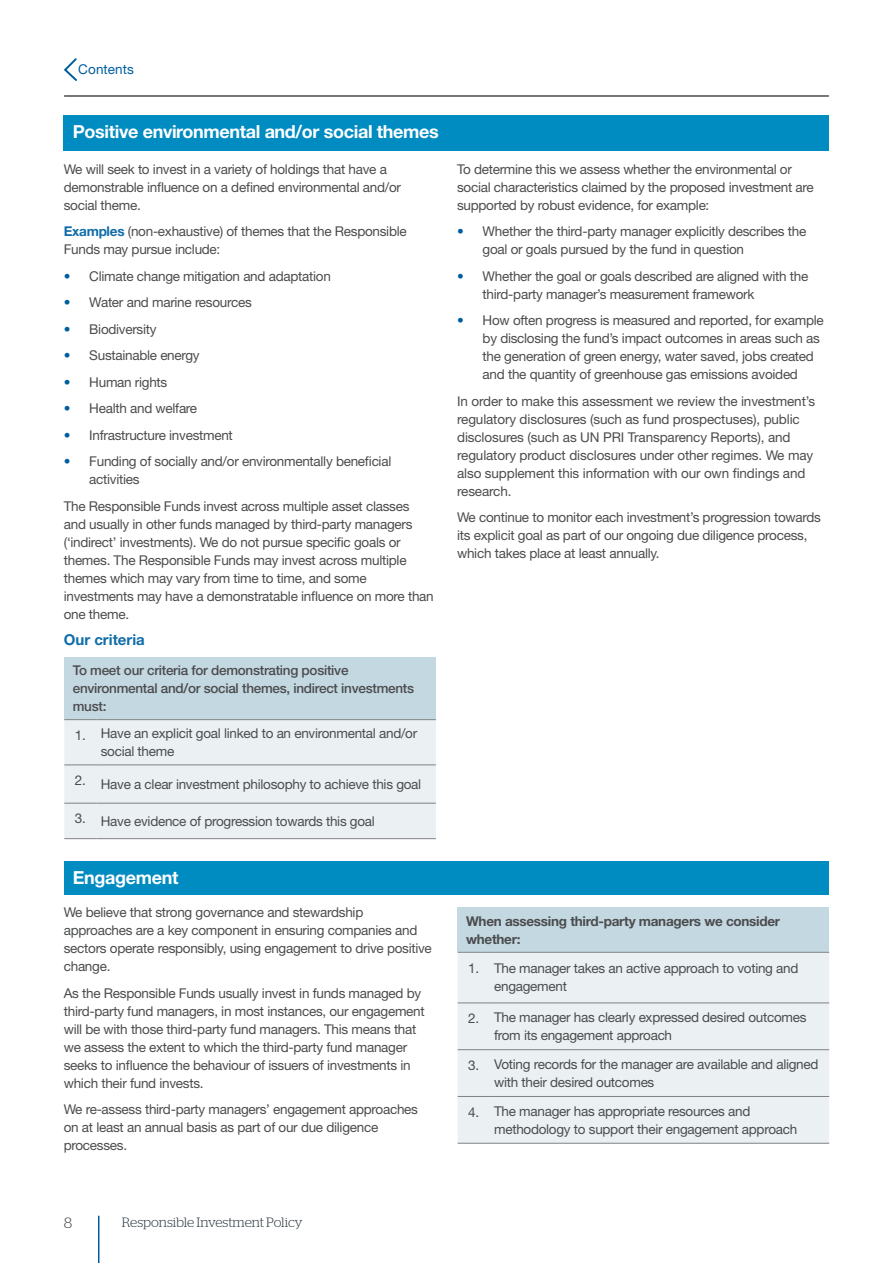
<style>
.page{position:relative;width:893px;height:1263px;background:#fff}
.page>*{position:absolute;margin:0;border:0;box-sizing:border-box;transform-origin:0 0}
.Bodycopy{font:700 18px "Helvetica Neue LT Pro";letter-spacing:-.02em;color:#fff}
.Sub_heading{font:700 15px "Helvetica Neue LT Pro";color:#106da9}
.t1{font:300 15px "Stag";color:#4b4c4d}
.Bodycopy-2{font:13.5px/18px "Helvetica Neue LT Pro";letter-spacing:-.02em;color:#4b4c4d}
.Bodycopy-3{font:500 13.5px/18px "Helvetica Neue LT Pro";letter-spacing:-.02em;color:#4b4c4d}
.Bodycopy-4{font:700 13.5px/18px "Helvetica Neue LT Pro";letter-spacing:-.02em;color:#4b4c4d}
.t2{font:300 13.5px "Stag";letter-spacing:-.005em;color:#2f3b41}
.t3{font:13.5px "Helvetica Neue LT Pro";letter-spacing:.01em;color:#005e9e}
.s1{font-weight:700;color:#106da9}
.s2{color:#005e9e}
</style>
<div class="page">
<hr style="left:98px;top:1216px;width:1px;height:47px;background:#005e9e">
<hr style="left:65px;top:95px;width:763px;height:2px;background:#4b4c4d">
<svg style="left:63px;top:58px;width:14px;height:23px"></svg>
<div style="left:64px;top:861px;width:765px;height:34px;background:#008bc1"></div>
<div style="left:458px;top:908px;width:371px;height:44px;background:#c4d8e2"></div>
<div style="left:458px;top:953px;width:371px;height:190px;background:#ebf0f2"></div>
<hr style="left:458px;top:952px;width:32px;height:1px;background:#808285">
<hr style="left:490px;top:952px;width:339px;height:1px;background:#808285">
<hr style="left:458px;top:1002px;width:32px;height:1px;background:#808285">
<hr style="left:490px;top:1002px;width:339px;height:1px;background:#808285">
<hr style="left:458px;top:1049px;width:32px;height:1px;background:#808285">
<hr style="left:490px;top:1049px;width:339px;height:1px;background:#808285">
<hr style="left:458px;top:1096px;width:32px;height:1px;background:#808285">
<hr style="left:490px;top:1096px;width:339px;height:1px;background:#808285">
<hr style="left:458px;top:1143px;width:32px;height:1px;background:#808285">
<hr style="left:490px;top:1143px;width:339px;height:1px;background:#808285">
<div style="left:64px;top:115px;width:765px;height:35px;background:#008bc1"></div>
<div style="left:64px;top:657px;width:372px;height:63px;background:#c4d8e2"></div>
<div style="left:64px;top:720px;width:372px;height:118px;background:#ebf0f2"></div>
<hr style="left:64px;top:719px;width:33px;height:1px;background:#808285">
<hr style="left:97px;top:719px;width:339px;height:1px;background:#808285">
<hr style="left:64px;top:764px;width:33px;height:1px;background:#808285">
<hr style="left:97px;top:764px;width:339px;height:1px;background:#808285">
<hr style="left:64px;top:803px;width:33px;height:1px;background:#808285">
<hr style="left:97px;top:803px;width:339px;height:1px;background:#808285">
<hr style="left:64px;top:838px;width:33px;height:1px;background:#808285">
<hr style="left:97px;top:838px;width:339px;height:1px;background:#808285">
<p class="t3" style="left:78px;top:61px;width:57px">Contents</p>
<p class="Bodycopy" style="left:73px;top:120px;width:367px">Positive environmental and/or social themes</p>
<p class="Bodycopy-2" style="left:64px;top:160px;width:339px">We will seek to invest in a variety of holdings that have a demonstrable influence on a defined environmental and/or social theme.</p>
<p class="Bodycopy-2" style="left:64px;top:222px;width:344px"><span class="s1">Examples</span> (non-exhaustive) of themes that the Responsible<br>Funds may pursue include:</p>
<p class="Bodycopy-2" style="left:64px;top:267px;width:269px"><span class="s2">•</span> Climate change mitigation and adaptation</p>
<p class="Bodycopy-2" style="left:64px;top:293px;width:190px"><span class="s2">•</span> Water and marine resources</p>
<p class="Bodycopy-2" style="left:64px;top:320px;width:94px"><span class="s2">•</span> Biodiversity</p>
<p class="Bodycopy-2" style="left:64px;top:346px;width:137px"><span class="s2">•</span> Sustainable energy</p>
<p class="Bodycopy-2" style="left:64px;top:373px;width:105px"><span class="s2">•</span> Human rights</p>
<p class="Bodycopy-2" style="left:64px;top:399px;width:135px"><span class="s2">•</span> Health and welfare</p>
<p class="Bodycopy-2" style="left:64px;top:426px;width:171px"><span class="s2">•</span> Infrastructure investment</p>
<p class="Bodycopy-2" style="left:89px;top:452px;width:304px;text-indent:-26px"><span class="s2">•</span> Funding of socially and/or environmentally beneficial activities</p>
<p class="Bodycopy-2" style="left:64px;top:497px;width:371px">The Responsible Funds invest across multiple asset classes and usually in other funds managed by third-party managers (‘indirect’ investments). We do not pursue specific goals or themes. The Responsible Funds may invest across multiple themes which may vary from time to time, and some investments may have a demonstratable influence on more than one theme.</p>
<p class="Sub_heading" style="left:64px;top:630px;width:83px">Our criteria</p>
<p class="Bodycopy-3" style="left:73px;top:661px;width:343px">To meet our criteria for demonstrating positive environmental and/or social themes, indirect investments must:</p>
<p class="Bodycopy-2" style="left:75px;top:726px;width:12px">1.</p>
<p class="Bodycopy-2" style="left:101px;top:724px;width:318px">Have an explicit goal linked to an environmental and/or social theme</p>
<p class="Bodycopy-2" style="left:75px;top:771px;width:12px">2.</p>
<p class="Bodycopy-2" style="left:101px;top:775px;width:322px">Have a clear investment philosophy to achieve this goal</p>
<p class="Bodycopy-2" style="left:75px;top:809px;width:12px">3.</p>
<p class="Bodycopy-2" style="left:101px;top:812px;width:276px">Have evidence of progression towards this goal</p>
<p class="Bodycopy" style="left:73px;top:866px;width:107px">Engagement</p>
<p class="Bodycopy-2" style="left:64px;top:903px;width:370px">We believe that strong governance and stewardship approaches are a key component in ensuring companies and sectors operate responsibly, using engagement to drive positive change.</p>
<p class="Bodycopy-2" style="left:64px;top:984px;width:362px">As the Responsible Funds usually invest in funds managed by third-party fund managers, in most instances, our engagement will be with those third-party fund managers. This means that we assess the extent to which the third-party fund manager seeks to influence the behaviour of issuers of investments in which their fund invests.</p>
<p class="Bodycopy-2" style="left:64px;top:1100px;width:356px">We re-assess third-party managers’ engagement approaches on at least an annual basis as part of our due diligence processes.</p>
<p class="Bodycopy-2" style="left:457px;top:160px;width:358px">To determine this we assess whether the environmental or social characteristics claimed by the proposed investment are supported by robust evidence, for example:</p>
<p class="Bodycopy-2" style="left:483px;top:222px;width:325px;text-indent:-26px"><span class="s2">•</span> Whether the third-party manager explicitly describes the goal or goals pursued by the fund in question</p>
<p class="Bodycopy-2" style="left:483px;top:267px;width:327px;text-indent:-26px"><span class="s2">•</span> Whether the goal or goals described are aligned with the third-party manager’s measurement framework</p>
<p class="Bodycopy-2" style="left:483px;top:311px;width:343px;text-indent:-26px"><span class="s2">•</span> How often progress is measured and reported, for example by disclosing the fund’s impact outcomes in areas such as the generation of green energy, water saved, jobs created and the quantity of greenhouse gas emissions avoided</p>
<p class="Bodycopy-2" style="left:457px;top:392px;width:360px">In order to make this assessment we review the investment’s regulatory disclosures (such as fund prospectuses), public disclosures (such as UN PRI Transparency Reports), and regulatory product disclosures under other regimes. We may also supplement this information with our own findings and research.</p>
<p class="Bodycopy-2" style="left:457px;top:508px;width:365px">We continue to monitor each investment’s progression towards its explicit goal as part of our ongoing due diligence process, which takes place at least annually.</p>
<p class="Bodycopy-4" style="left:466px;top:911px;width:316px">When assessing third-party managers we consider whether:</p>
<p class="Bodycopy-2" style="left:468px;top:958px;width:12px">1.</p>
<p class="Bodycopy-2" style="left:494px;top:959px;width:306px">The manager takes an active approach to voting and engagement</p>
<p class="Bodycopy-2" style="left:468px;top:1009px;width:12px">2.</p>
<p class="Bodycopy-2" style="left:494px;top:1008px;width:314px">The manager has clearly expressed desired outcomes from its engagement approach</p>
<p class="Bodycopy-2" style="left:468px;top:1056px;width:12px">3.</p>
<p class="Bodycopy-2" style="left:494px;top:1055px;width:326px">Voting records for the manager are available and aligned with their desired outcomes</p>
<p class="Bodycopy-2" style="left:468px;top:1102px;width:12px">4.</p>
<p class="Bodycopy-2" style="left:494px;top:1101px;width:305px">The manager has appropriate resources and methodology to support their engagement approach</p>
<p class="t1" style="left:64px;top:1214px;width:10px">8</p>
<p class="t2" style="left:122px;top:1214px;width:182px">Responsible Investment Policy</p>
</div>
